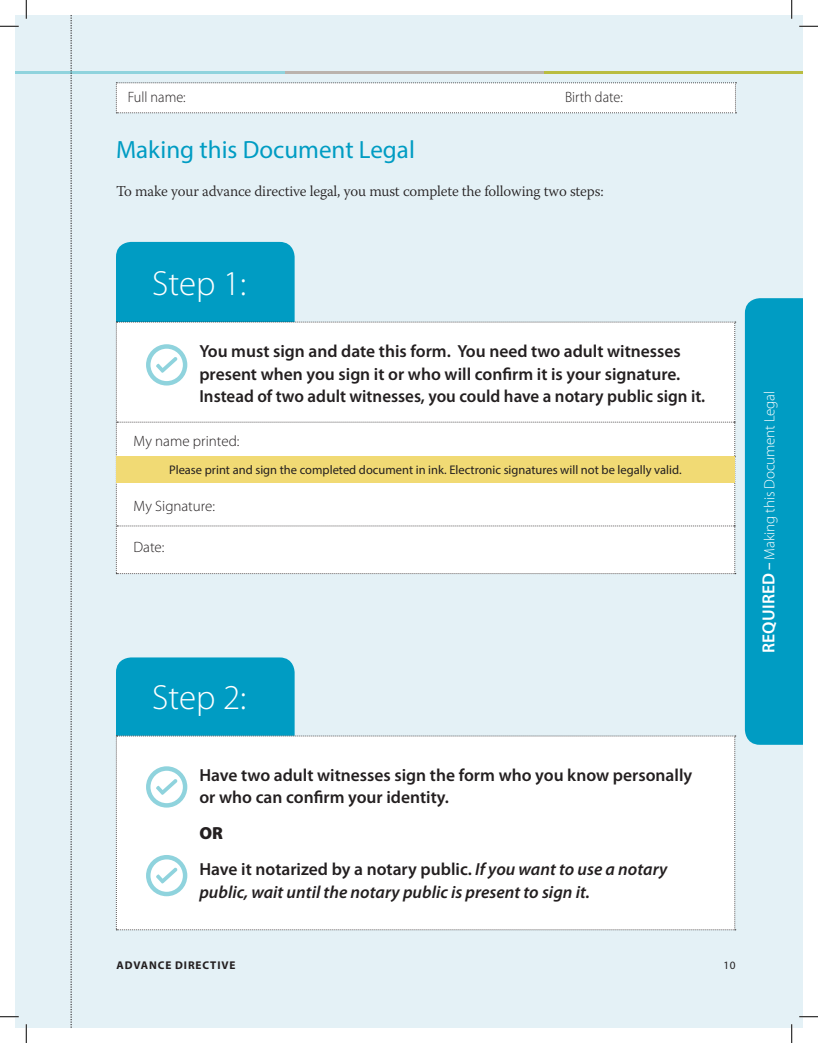
<style>
.page{position:relative;width:818px;height:1043px;background:#fff}
.page>*{position:absolute;margin:0;border:0;box-sizing:border-box;transform-origin:0 0}
.t1{font:300 35px "Myriad Pro";color:#fff}
.t2{font:25px "Myriad Pro";color:#009cc3}
.t3{font:600 17.5px/22.5px "Myriad Pro";color:#231f20}
.t4{font:italic 600 17.5px "Myriad Pro";color:#231f20}
.t5{font:300 15px "Warnock Pro";letter-spacing:-.01em;color:#231f20}
.t6{font:300 15px "Myriad Pro";letter-spacing:-.01em;color:#fff}
.t7{font:300 15px "Myriad Pro";color:#231f20}
.t8{font:300 15px "Myriad Pro";color:#231f20;scale:.95 1}
.t9{font:12.5px "Myriad Pro";color:#231f20}
.t10{font:700 11.25px "Myriad Pro";letter-spacing:.08em;color:#231f20}
.t11{font:11.25px "Myriad Pro";color:#231f20}
.s1{font-weight:900}
.s2{font-style:italic}
.s3{font-weight:600;font-size:17.5px}
.s4{font-weight:600}
</style>
<div class="page">
<div style="left:15px;top:15px;width:787px;height:1013px;background:#e4f1f6"></div>
<div style="left:744px;top:298px;width:58px;height:446px;background:#009cc3"></div>
<svg style="left:116px;top:242px;width:619px;height:332px"></svg>
<svg style="left:116px;top:657px;width:619px;height:273px"></svg>
<div style="left:116px;top:456px;width:618px;height:27px;background:#f1da74"></div>
<hr style="left:26px;top:71px;width:259px;height:3px;background:#8fd3dd">
<hr style="left:285px;top:71px;width:259px;height:3px;background:#bbb3ad">
<hr style="left:544px;top:71px;width:258px;height:3px;background:#b9bd41">
<svg style="left:15px;top:71px;width:11px;height:3px"></svg>
<svg style="left:116px;top:82px;width:620px;height:31px;background:#f9f9fa"></svg>
<svg style="left:71px;top:15px;width:1px;height:1013px"></svg>
<svg style="left:0;top:25px;width:19px;height:2px"></svg>
<svg style="left:799px;top:25px;width:19px;height:2px"></svg>
<svg style="left:0;top:1016px;width:19px;height:1px"></svg>
<svg style="left:799px;top:1015px;width:19px;height:2px"></svg>
<svg style="left:25px;top:0;width:2px;height:19px"></svg>
<svg style="left:25px;top:1024px;width:2px;height:18px"></svg>
<svg style="left:791px;top:0;width:1px;height:19px"></svg>
<svg style="left:791px;top:1024px;width:1px;height:18px"></svg>
<p class="t8" style="left:128px;top:88px;width:62px">Full name:</p>
<p class="t8" style="left:565px;top:88px;width:62px">Birth date:</p>
<h2 class="t2" style="left:116px;top:134px;width:300px">Making this Document Legal</h2>
<p class="t5" style="left:116px;top:182px;width:489px">To make your advance directive legal, you must complete the following two steps:</p>
<h1 class="t1" style="left:152px;top:262px;width:95px">Step 1:</h1>
<p class="t3" style="left:199px;top:340px;width:507px">You must sign and date this form. You need two adult witnesses present when you sign it or who will confirm it is your signature.<br>Instead of two adult witnesses, you could have a notary public sign it.</p>
<p class="t7" style="left:133px;top:431px;width:107px">My name printed:</p>
<p class="t9" style="left:169px;top:462px;width:514px">Please print and sign the completed document in ink. Electronic signatures will not be legally valid.</p>
<p class="t7" style="left:133px;top:497px;width:83px">My Signature:</p>
<p class="t7" style="left:133px;top:538px;width:32px">Date:</p>
<h1 class="t1" style="left:152px;top:676px;width:95px">Step 2:</h1>
<p class="t3" style="left:199px;top:763px;width:494px">Have two adult witnesses sign the form who you know personally or who can confirm your identity.</p>
<p class="t3" style="left:199px;top:815px;width:469px;line-height:36px"><span class="s1">OR<br></span>Have it notarized by a notary public. <span class="s2">If you want to use a notary</span></p>
<p class="t4" style="left:199px;top:880px;width:392px">public, wait until the notary public is present to sign it.</p>
<p class="t10" style="left:116px;top:957px;width:121px">ADVANCE DIRECTIVE</p>
<p class="t11" style="left:723px;top:958px;width:14px">10</p>
<p class="t6" style="left:760px;top:653px;width:263px;rotate:-90deg"><span class="s3">REQUIRED</span> <span class="s4">–</span> Making this Document Legal</p>
</div>
